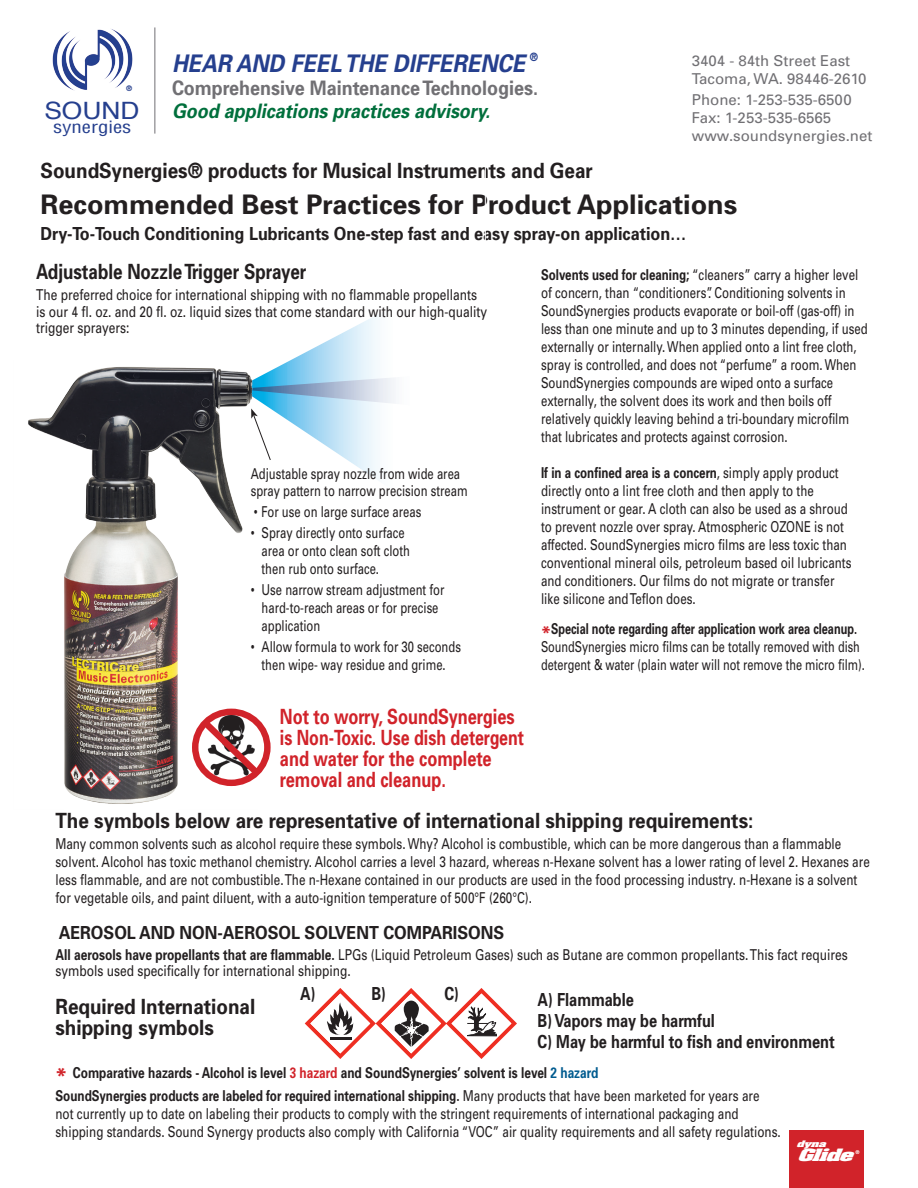
<style>
.page{position:relative;width:918px;height:1188px;background:#fff}
.page>*{position:absolute;margin:0;border:0;box-sizing:border-box;transform-origin:0 0}
.t1{font:700 27px "Univers";color:#231f20}
.t2{font:italic 700 24.3px "Univers";color:#253f8e;scale:.9 1}
.t3{font:23.85px "Helvetica";color:#253f8e;scale:1.1 1}
.t4{font:700 21px "Univers";color:#231f20;scale:.9 1}
.t5{font:700 21px/21px "Univers";color:#d1232a;scale:.78 1}
.t6{font:700 21px "Univers";color:#231f20;scale:.81 1}
.t7{font:700 19.95px "Univers";color:#717074;scale:.9 1}
.t8{font:italic 700 19.95px "Univers";color:#006f3c;scale:.9 1}
.t9{font:700 18px "Univers";color:#231f20;scale:.9 1}
.t10{font:700 18px "Univers";color:#231f20;scale:.81 1}
.t11{font:condensed 16.65px "Helvetica";color:#253f8e;scale:1.25 1}
.t12{font:15px/18px "Univers";color:#231f20;scale:.78 1}
.t13{font:15px/18px "Univers";color:#231f20;scale:.77 1}
.t14{font:15px/16.5px "Univers";color:#231f20;scale:.8 1}
.t15{font:15px/16.5px "Univers";color:#231f20;scale:.75 1}
.t16{font:15px "Univers";color:#231f20;scale:.76 1}
.t17{font:700 15px "Univers";color:#231f20;scale:.78 1}
.t18{font:15px/18px "Univers";color:#231f20;scale:.73 1}
.t19{font:15px "Univers";color:#717074}
.t20{font:700 15px "Univers";color:#231f20;scale:.79 1}
.t21{font:700 15px "Univers";color:#231f20;scale:.73 1}
.t22{font:700 15px "Univers";color:#231f20;scale:.77 1}
.t23{font:italic 700 14.55px "Aachen";color:#fff;scale:1.5 1}
.t24{font:700 11.55px "Univers";color:#253f8e;scale:.9 1}
.t25{font:italic 700 7.65px "Aachen";color:#fff;scale:1.5 1}
.t26{font:700 7.65px "Univers";color:#253f8e}
.t27{font:700 5.25px "Univers";color:#fff}
.s1{font-weight:700}
.s2{font-weight:400}
.s3{font-size:18px;color:#d1232a}
.s4{font-size:21px;color:#d1232a}
.s5{color:#d1232a}
.s6{color:#015b8f}
</style>
<div class="page">
<svg style="left:257px;top:315px;width:138px;height:165px"></svg>
<img style="left:28px;top:367px;width:229px;height:437px">
<svg style="left:305px;top:988px;width:212px;height:71px"></svg>
<div style="left:192px;top:709px;width:79px;height:77px;border:6px solid #d1232a;border-radius:50%"></div>
<svg style="left:197px;top:715px;width:68px;height:66px"></svg>
<hr style="left:154px;top:27px;width:1px;height:107px;background:#717074">
<img style="left:52px;top:29px;width:81px;height:61px">
<div style="left:789px;top:1131px;width:75px;height:57px;background:#d1232a"></div>
<p class="t26" style="left:126px;top:84px;width:8px">®</p>
<p class="t2" style="left:172px;top:48px;width:394px">HEAR AND FEEL THE DIFFERENCE</p>
<p class="t24" style="left:530px;top:49px;width:11px">®</p>
<p class="t7" style="left:172px;top:75px;width:408px">Comprehensive Maintenance Technologies.</p>
<p class="t3" style="left:44px;top:94px;width:88px">SOUND</p>
<p class="t8" style="left:172px;top:98px;width:355px">Good applications practices advisory.</p>
<p class="t11" style="left:53px;top:116px;width:64px">synergies</p>
<p class="t19" style="left:692px;top:51px;width:160px">3404 - 84th Street East</p>
<p class="t19" style="left:692px;top:69px;width:176px">Tacoma, WA. 98446-2610</p>
<p class="t19" style="left:692px;top:90px;width:162px">Phone: 1-253-535-6500</p>
<p class="t19" style="left:692px;top:108px;width:141px">Fax: 1-253-535-6565</p>
<p class="t19" style="left:692px;top:126px;width:182px">www.soundsynergies.net</p>
<p class="t4" style="left:40px;top:157px;width:615px">SoundSynergies® products for Musical Instruments and Gear</p>
<p class="t1" style="left:40px;top:187px;width:698px">Recommended Best Practices for Product Applications</p>
<p class="t9" style="left:40px;top:222px;width:719px">Dry-To-Touch Conditioning Lubricants One-step fast and easy spray-on application…</p>
<p class="t13" style="left:541px;top:266px;width:426px"><span class="s1">Solvents used for cleaning;</span> “cleaners” carry a higher level of concern, than “conditioners”. Conditioning solvents in SoundSynergies products evaporate or boil-off (gas-off) in less than one minute and up to 3 minutes depending, if used externally or internally. When applied onto a lint free cloth, spray is controlled, and does not “perfume” a room. When SoundSynergies compounds are wiped onto a surface</p>
<p class="t16" style="left:541px;top:392px;width:384px">externally, the solvent does its work and then boils off</p>
<p class="t16" style="left:541px;top:410px;width:407px">relatively quickly leaving behind a tri-boundary microfilm</p>
<p class="t16" style="left:541px;top:428px;width:326px">that lubricates and protects against corrosion.</p>
<p class="t22" style="left:541px;top:463px;width:388px">If in a confined area is a concern<span class="s2">, simply apply product</span></p>
<p class="t13" style="left:541px;top:482px;width:356px">directly onto a lint free cloth and then apply to the</p>
<p class="t13" style="left:541px;top:500px;width:400px">instrument or gear. A cloth can also be used as a shroud</p>
<p class="t13" style="left:541px;top:518px;width:395px">to prevent nozzle over spray. Atmospheric OZONE is not</p>
<p class="t16" style="left:541px;top:536px;width:404px">affected. SoundSynergies micro films are less toxic than</p>
<p class="t13" style="left:541px;top:554px;width:405px">conventional mineral oils, petroleum based oil lubricants</p>
<p class="t13" style="left:541px;top:572px;width:383px">and conditioners. Our films do not migrate or transfer</p>
<p class="t13" style="left:541px;top:590px;width:202px">like silicone and Teflon does.</p>
<p class="t21" style="left:541px;top:619px;width:434px"><span class="s3">*</span>Special note regarding after application work area cleanup.</p>
<p class="t18" style="left:541px;top:638px;width:445px">SoundSynergies micro films can be totally removed with dish detergent &amp; water (plain water will not remove the micro film).</p>
<p class="t6" style="left:36px;top:258px;width:335px">Adjustable Nozzle Trigger Sprayer</p>
<p class="t14" style="left:36px;top:286px;width:565px">The preferred choice for international shipping with no flammable propellants is our 4 fl. oz. and 20 fl. oz. liquid sizes that come standard with our high-quality trigger sprayers:</p>
<p class="t15" style="left:251px;top:466px;width:291px">Adjustable spray nozzle from wide area spray pattern to narrow precision stream</p>
<p class="t15" style="left:254px;top:503px;width:225px">• For use on large surface areas</p>
<p class="t15" style="left:251px;top:524px;width:207px">• Spray directly onto surface</p>
<p class="t15" style="left:262px;top:542px;width:199px">area or onto clean soft cloth</p>
<p class="t15" style="left:262px;top:560px;width:158px">then rub onto surface.</p>
<p class="t15" style="left:251px;top:581px;width:260px">• Use narrow stream adjustment for</p>
<p class="t15" style="left:262px;top:599px;width:237px">hard-to-reach areas or for precise</p>
<p class="t15" style="left:262px;top:617px;width:80px">application</p>
<p class="t15" style="left:251px;top:638px;width:282px">• Allow formula to work for 30 seconds</p>
<p class="t15" style="left:262px;top:656px;width:247px">then wipe- way residue and grime.</p>
<p class="t5" style="left:280px;top:705px;width:314px">Not to worry, SoundSynergies is Non-Toxic. Use dish detergent and water for the complete removal and cleanup.</p>
<p class="t4" style="left:55px;top:807px;width:777px">The symbols below are representative of international shipping requirements:</p>
<p class="t12" style="left:55px;top:834px;width:1009px">Many common solvents such as alcohol require these symbols. Why? Alcohol is combustible, which can be more dangerous than a flammable</p>
<p class="t12" style="left:55px;top:852px;width:1046px">solvent. Alcohol has toxic methanol chemistry. Alcohol carries a level 3 hazard, whereas n-Hexane solvent has a lower rating of level 2. Hexanes are less flammable, and are not combustible. The n-Hexane contained in our products are used in the food processing industry. n-Hexane is a solvent for vegetable oils, and paint diluent, with a auto-ignition temperature of 500°F (260°C).</p>
<p class="t9" style="left:59px;top:921px;width:497px">AEROSOL AND NON-AEROSOL SOLVENT COMPARISONS</p>
<p class="t14" style="left:55px;top:946px;width:992px"><span class="s1">All aerosols have propellants that are flammable.</span> LPGs (Liquid Petroleum Gases) such as Butane are common propellants. This fact requires symbols used specifically for international shipping.</p>
<p class="t4" style="left:55px;top:993px;width:224px">Required International</p>
<p class="t4" style="left:55px;top:1014px;width:178px">shipping symbols</p>
<p class="t20" style="left:55px;top:1063px;width:689px"><span class="s4">*</span> Comparative hazards - Alcohol is level <span class="s5">3 hazard</span> and SoundSynergies’ solvent is level <span class="s6">2 hazard</span></p>
<p class="t17" style="left:55px;top:1086px;width:904px">SoundSynergies products are labeled for required international shipping. <span class="s2">Many products that have been marketed for years are</span></p>
<p class="t12" style="left:55px;top:1104px;width:877px">not currently up to date on labeling their products to comply with the stringent requirements of international packaging and</p>
<p class="t12" style="left:55px;top:1122px;width:931px">shipping standards. Sound Synergy products also comply with California “VOC” air quality requirements and all safety regulations.</p>
<p class="t10" style="left:300px;top:983px;width:20px">A)</p>
<p class="t10" style="left:372px;top:983px;width:19px">B)</p>
<p class="t10" style="left:444px;top:983px;width:20px">C)</p>
<p class="t10" style="left:538px;top:989px;width:121px">A) Flammable</p>
<p class="t10" style="left:538px;top:1010px;width:220px">B) Vapors may be harmful</p>
<p class="t10" style="left:538px;top:1031px;width:368px">C) May be harmful to fish and environment</p>
<p class="t25" style="left:797px;top:1138px;width:24px">dyna</p>
<p class="t23" style="left:797px;top:1144px;width:44px">Glide</p>
<p class="t27" style="left:856px;top:1149px;width:6px">®</p>
</div>
